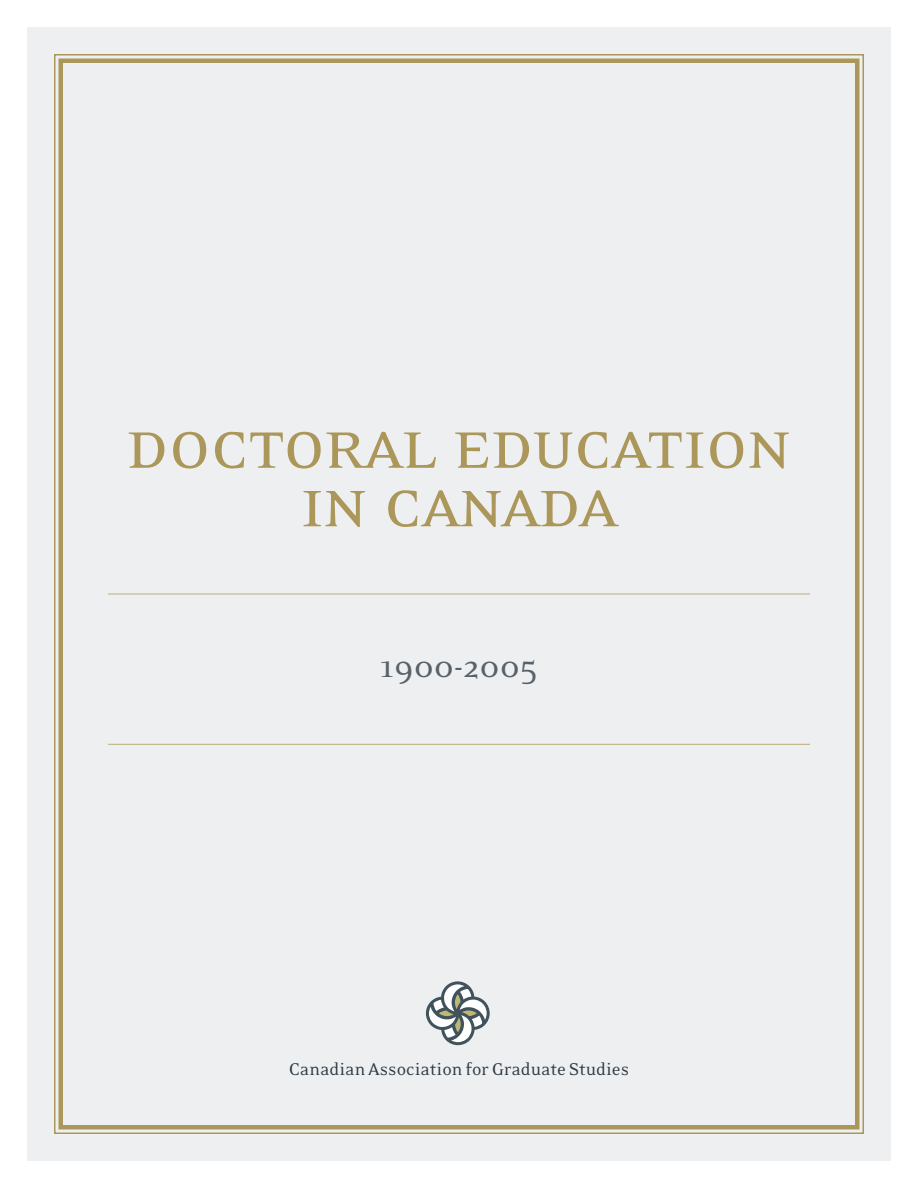
<style>
.page{position:relative;width:918px;height:1188px;background:#fff}
.page>*{position:absolute;margin:0;border:0;box-sizing:border-box;transform-origin:0 0}
.t1{font:73.5px/58.5px "Eidetic Neo Smallcaps";letter-spacing:-.01em;color:#ac975a;text-align:center}
.t2{font:36px "Eidetic Neo";color:#566269}
.t3{font:19.5px "Eidetic Neo";color:#2c3a44}
</style>
<div class="page">
<div style="left:27px;top:27px;width:864px;height:1134px;background:#eeeff0"></div>
<div style="left:58px;top:59px;width:802px;height:1071px;border:4px solid #ac975a"></div>
<hr style="left:108px;top:594px;width:702px;height:1px;background:#bdac7b">
<hr style="left:108px;top:744px;width:702px;height:1px;background:#bdac7b">
<svg style="left:426px;top:981px;width:64px;height:65px"></svg>
<h1 class="t1" style="left:127px;top:413px;width:666px">doctoral education in canada</h1>
<h2 class="t2" style="left:380px;top:643px;width:159px">1900-2005</h2>
<p class="t3" style="left:289px;top:1057px;width:342px">Canadian Association for Graduate Studies</p>
</div>
